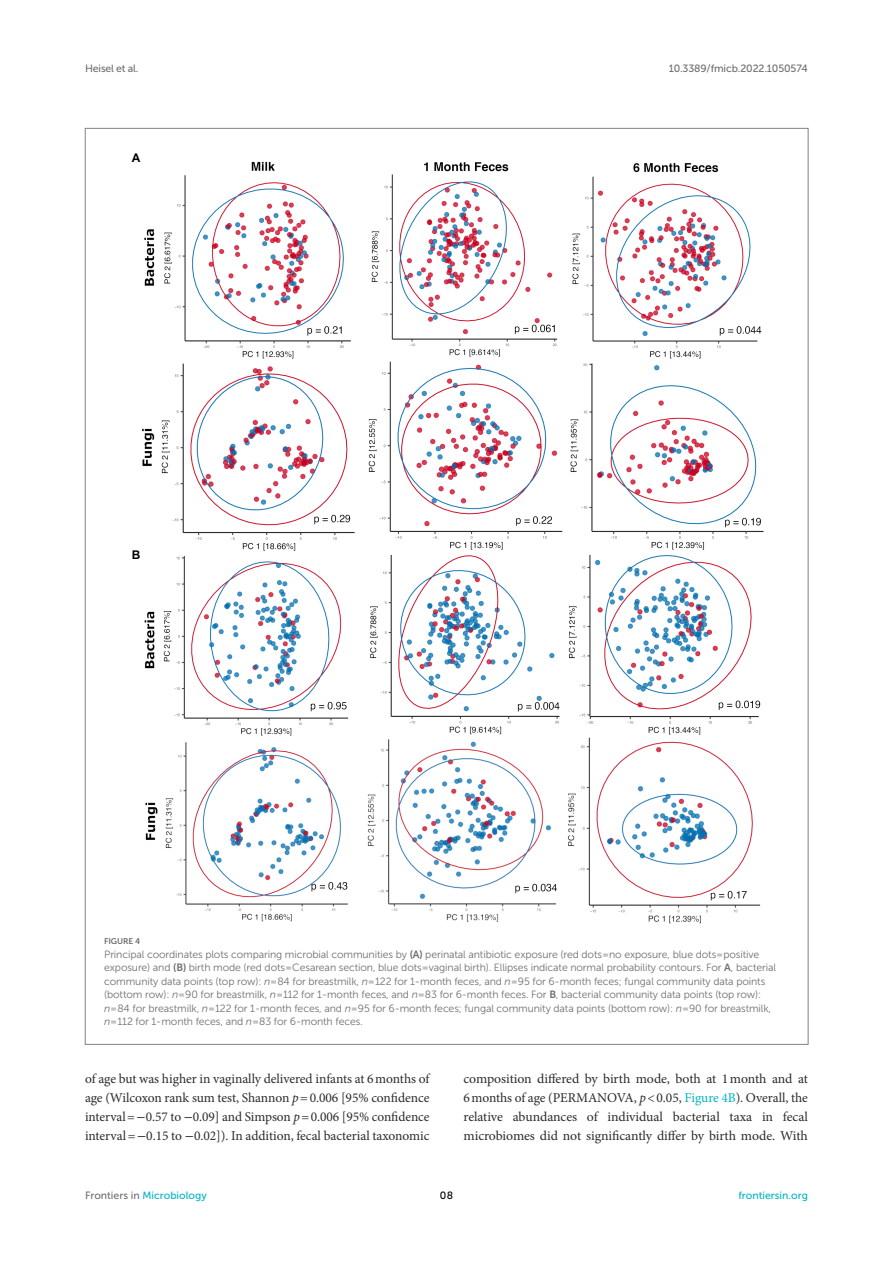
<style>
.page{position:relative;width:893px;height:1263px;background:#fff}
.page>*{position:absolute;margin:0;border:0;box-sizing:border-box;transform-origin:0 0}
.TEXT{font:13.5px/18.8px "Minion Pro";letter-spacing:-.005em;color:#2b2b2a;text-align:justify}
.t1{font:700 12px "Arial";color:#000}
.FIG_LEG{font:10.5px/13.5px "Museo Sans 300";letter-spacing:-.01em;color:#706f70}
.t2{font:10.5px "Museo Sans 500";color:#00b4c4}
.t3{font:10.5px "Museo Sans 500";letter-spacing:-.015em;color:#706f70}
.t4{font:10.5px "Museo Sans 500";color:#000}
.FIG_HD{font:8.25px "Museo Sans 700";letter-spacing:-.01em;color:#706f70}
.s1{font-family:"Museo Sans 700"}
.s2{font-style:italic}
.s3{font-family:"STIX General"}
.s4{color:#00b4c4}
.s5{color:#706f70}
</style>
<div class="page">
<img style="left:142px;top:161px;width:622px;height:763px">
<p class="t3" style="left:85px;top:63px;width:55px">Heisel et al.</p>
<p class="t3" style="left:669px;top:63px;width:141px">10.3389/fmicb.2022.1050574</p>
<p class="t1" style="left:132px;top:149px;width:10px">A</p>
<p class="t1" style="left:132px;top:546px;width:10px">B</p>
<p class="FIG_HD" style="left:104px;top:937px;width:37px">FIGURE 4</p>
<p class="FIG_LEG" style="left:104px;top:948px;width:673px">Principal coordinates plots comparing microbial communities by <span class="s1">(A)</span> perinatal antibiotic exposure (red dots = no exposure, blue dots = positive exposure) and <span class="s1">(B)</span> birth mode (red dots = Cesarean section, blue dots = vaginal birth). Ellipses indicate normal probability contours. For <span class="s1">A</span>, bacterial community data points (top row): <span class="s2">n</span> = 84 for breastmilk, <span class="s2">n</span> = 122 for 1-month feces, and <span class="s2">n</span> = 95 for 6-month feces; fungal community data points (bottom row): <span class="s2">n</span> = 90 for breastmilk, <span class="s2">n</span> = 112 for 1-month feces, and <span class="s2">n</span> = 83 for 6-month feces. For <span class="s1">B</span>, bacterial community data points (top row):<br><span class="s2">n</span> = 84 for breastmilk, <span class="s2">n</span> = 122 for 1-month feces, and <span class="s2">n</span> = 95 for 6-month feces; fungal community data points (bottom row): <span class="s2">n</span> = 90 for breastmilk, <span class="s2">n</span> = 112 for 1-month feces, and <span class="s2">n</span> = 83 for 6-month feces.</p>
<p class="TEXT" style="left:85px;top:1070px;width:346px">of age but was higher in vaginally delivered infants at 6months of age (Wilcoxon rank sum test, Shannon <span class="s2">p</span>=0.006 [95% confidence interval=<span class="s3">−</span>0.57 to <span class="s3">−</span>0.09] and Simpson <span class="s2">p</span>=0.006 [95% confidence interval=<span class="s3">−</span>0.15 to <span class="s3">−</span>0.02]). In addition, fecal bacterial taxonomic</p>
<p class="TEXT" style="left:463px;top:1070px;width:346px">composition differed by birth mode, both at 1month and at 6months of age (PERMANOVA, <span class="s2">p</span>&lt;0.05, <span class="s4">Figure 4B</span>). Overall, the relative abundances of individual bacterial taxa in fecal microbiomes did not significantly differ by birth mode. With</p>
<p class="t2" style="left:85px;top:1190px;width:123px"><span class="s5">Frontiers in</span> Microbiology</p>
<p class="t4" style="left:440px;top:1190px;width:15px">08</p>
<p class="t2" style="left:738px;top:1190px;width:71px">frontiersin.org</p>
</div>
